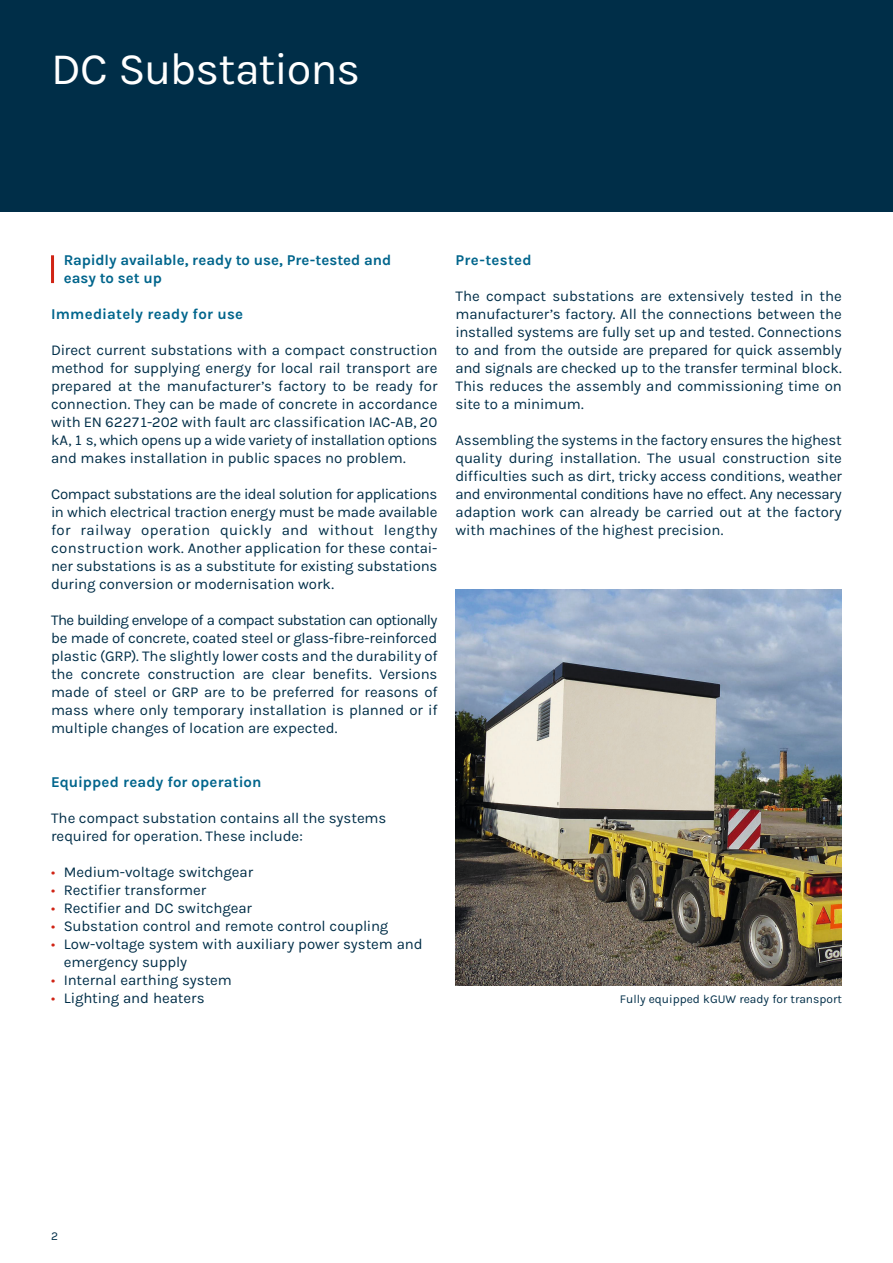
<style>
.page{position:relative;width:893px;height:1263px;background:#fff}
.page>*{position:absolute;margin:0;border:0;box-sizing:border-box;transform-origin:0 0}
.t1{font:45px "Karla";letter-spacing:-.02em;color:#fff}
.t2{font:15px/18px "Karla";letter-spacing:-.005em;color:#002e48;text-align:justify}
.t3{font:700 15px/18px "Karla";letter-spacing:.005em;color:#00658c}
.t4{font:700 15px "Karla";letter-spacing:.025em;color:#00658c}
.t5{font:12px "Karla";color:#002e48}
.s1{color:#d02415}
</style>
<div class="page">
<div style="left:0;top:0;width:893px;height:211px;background:#002e48"></div>
<img style="left:455px;top:589px;width:387px;height:396px">
<hr style="left:51px;top:255px;width:3px;height:28px;background:#d02415">
<h1 class="t1" style="left:51px;top:40px;width:310px">DC Substations</h1>
<p class="t3" style="left:64px;top:250px;width:329px">Rapidly available, ready to use, Pre-tested and easy to set up</p>
<p class="t3" style="left:51px;top:304px;width:194px">Immediately ready for use</p>
<p class="t2" style="left:51px;top:341px;width:388px">Direct current substations with a compact construction method for supplying energy for local rail transport are prepared at the manufacturer’s factory to be ready for connection. They can be made of concrete in accordance with EN 62271-202 with fault arc classification IAC-AB, 20 kA, 1 s, which opens up a wide variety of installation options and makes installation in public spaces no problem.</p>
<p class="t2" style="left:51px;top:485px;width:388px">Compact substations are the ideal solution for applications in which electrical traction energy must be made available for railway operation quickly and without lengthy construction work. Another application for these contai&shy;ner substations is as a substitute for existing substations during conversion or modernisation work.</p>
<p class="t2" style="left:51px;top:611px;width:388px">The building envelope of a compact substation can optionally be made of concrete, coated steel or glass-fibre-reinforced plastic (GRP). The slightly lower costs and the durability of the concrete construction are clear benefits. Versions made of steel or GRP are to be preferred for reasons of mass where only temporary installation is planned or if multiple changes of location are expected.</p>
<p class="t3" style="left:51px;top:772px;width:212px">Equipped ready for operation</p>
<p class="t2" style="left:51px;top:809px;width:337px">The compact substation contains all the systems required for operation. These include:</p>
<p class="t2" style="left:51px;top:863px;width:204px"><span class="s1">•</span> Medium-voltage switchgear</p>
<p class="t2" style="left:51px;top:881px;width:157px"><span class="s1">•</span> Rectifier transformer</p>
<p class="t2" style="left:51px;top:899px;width:202px"><span class="s1">•</span> Rectifier and DC switchgear</p>
<p class="t2" style="left:51px;top:917px;width:339px"><span class="s1">•</span> Substation control and remote control coupling</p>
<p class="t2" style="left:64px;top:935px;width:361px;text-indent:-13px"><span class="s1">•</span> Low-voltage system with auxiliary power system and emergency supply</p>
<p class="t2" style="left:51px;top:971px;width:182px"><span class="s1">•</span> Internal earthing system</p>
<p class="t2" style="left:51px;top:989px;width:155px"><span class="s1">•</span> Lighting and heaters</p>
<p class="t4" style="left:455px;top:250px;width:78px">Pre-tested</p>
<p class="t2" style="left:455px;top:287px;width:388px">The compact substations are extensively tested in the manufacturer’s factory. All the connections between the installed systems are fully set up and tested. Connections to and from the outside are prepared for quick assembly and signals are checked up to the transfer terminal block.<br>This reduces the assembly and commissioning time on site to a minimum.</p>
<p class="t2" style="left:455px;top:431px;width:388px">Assembling the systems in the factory ensures the highest quality during installation. The usual construction site difficulties such as dirt, tricky access conditions, weather and environmental conditions have no effect. Any necessary adaption work can already be carried out at the factory with machines of the highest precision.</p>
<p class="t5" style="left:620px;top:991px;width:224px">Fully equipped kGUW ready for transport</p>
<p class="t5" style="left:51px;top:1228px;width:8px">2</p>
</div>
